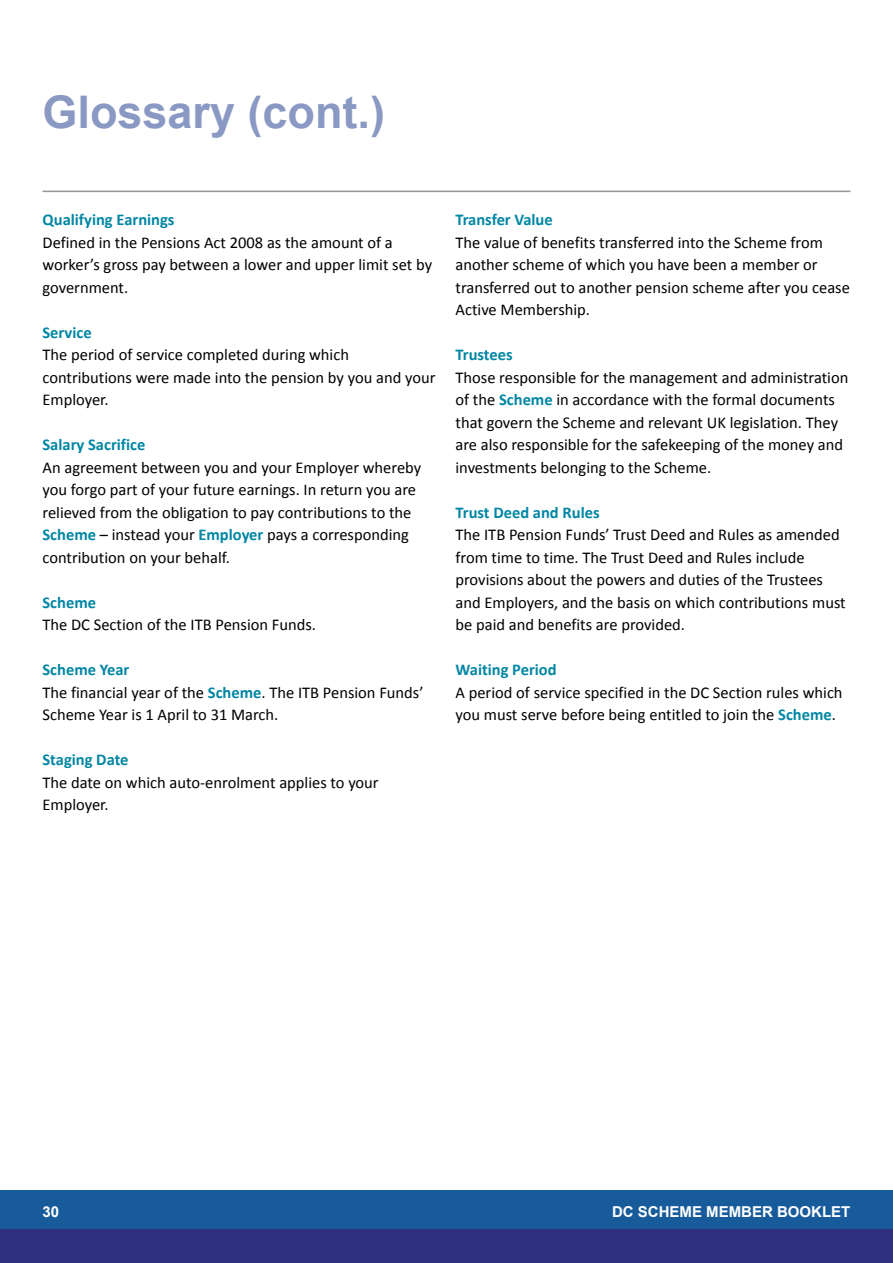
<style>
.page{position:relative;width:893px;height:1263px;background:#fff}
.page>*{position:absolute;margin:0;border:0;box-sizing:border-box;transform-origin:0 0}
.t1{font:700 45px "Arial";color:#8a99c3}
.t2{font:16.5px/22.5px "Calibri";color:#000}
.t3{font:700 16.5px "Calibri";color:#0086a4}
.t4{font:700 15px "Arial";color:#fff}
.s1{font-weight:700;color:#0086a4}
</style>
<div class="page">
<div style="left:0;top:1229px;width:893px;height:34px;background:#2e307f"></div>
<div style="left:0;top:1191px;width:893px;height:38px;background:#185b9b"></div>
<hr style="left:43px;top:191px;width:807px;height:1px;background:#939598">
<h1 class="t1" style="left:43px;top:82px;width:344px">Glossary (cont.)</h1>
<p class="t3" style="left:43px;top:209px;width:134px">Qualifying Earnings</p>
<p class="t2" style="left:43px;top:231px;width:391px">Defined in the Pensions Act 2008 as the amount of a worker’s gross pay between a lower and upper limit set by government.</p>
<p class="t3" style="left:43px;top:321px;width:51px">Service</p>
<p class="t2" style="left:43px;top:343px;width:395px">The period of service completed during which contributions were made into the pension by you and your<br>Employer.</p>
<p class="t3" style="left:43px;top:434px;width:104px">Salary Sacrifice</p>
<p class="t2" style="left:43px;top:456px;width:380px">An agreement between you and your Employer whereby you forgo part of your future earnings. In return you are relieved from the obligation to pay contributions to the <span class="s1">Scheme</span> – instead your <span class="s1">Employer</span> pays a corresponding contribution on your behalf.</p>
<p class="t3" style="left:43px;top:592px;width:55px">Scheme</p>
<p class="t2" style="left:43px;top:613px;width:275px">The DC Section of the ITB Pension Funds.</p>
<p class="t2" style="left:43px;top:658px;width:382px"><span class="s1">Scheme Year<br></span>The financial year of the <span class="s1">Scheme</span>. The ITB Pension Funds’<br>Scheme Year is 1 April to 31 March.</p>
<p class="t3" style="left:43px;top:749px;width:87px">Staging Date</p>
<p class="t2" style="left:43px;top:771px;width:338px">The date on which auto-enrolment applies to your<br>Employer.</p>
<p class="t3" style="left:455px;top:209px;width:99px">Transfer Value</p>
<p class="t2" style="left:455px;top:231px;width:396px">The value of benefits transferred into the Scheme from another scheme of which you have been a member or transferred out to another pension scheme after you cease Active Membership.</p>
<p class="t3" style="left:455px;top:344px;width:59px">Trustees</p>
<p class="t2" style="left:455px;top:366px;width:394px">Those responsible for the management and administration of the <span class="s1">Scheme</span> in accordance with the formal documents that govern the Scheme and relevant UK legislation. They are also responsible for the safekeeping of the money and investments belonging to the Scheme.</p>
<p class="t3" style="left:455px;top:502px;width:146px">Trust Deed and Rules</p>
<p class="t2" style="left:455px;top:523px;width:392px">The ITB Pension Funds’ Trust Deed and Rules as amended from time to time. The Trust Deed and Rules include provisions about the powers and duties of the Trustees and Employers, and the basis on which contributions must be paid and benefits are provided.</p>
<p class="t3" style="left:455px;top:659px;width:103px">Waiting Period</p>
<p class="t2" style="left:455px;top:681px;width:389px">A period of service specified in the DC Section rules which you must serve before being entitled to join the <span class="s1">Scheme</span>.</p>
<p class="t4" style="left:43px;top:1201px;width:18px">30</p>
<p class="t4" style="left:612px;top:1201px;width:240px">DC SCHEME MEMBER BOOKLET</p>
</div>
